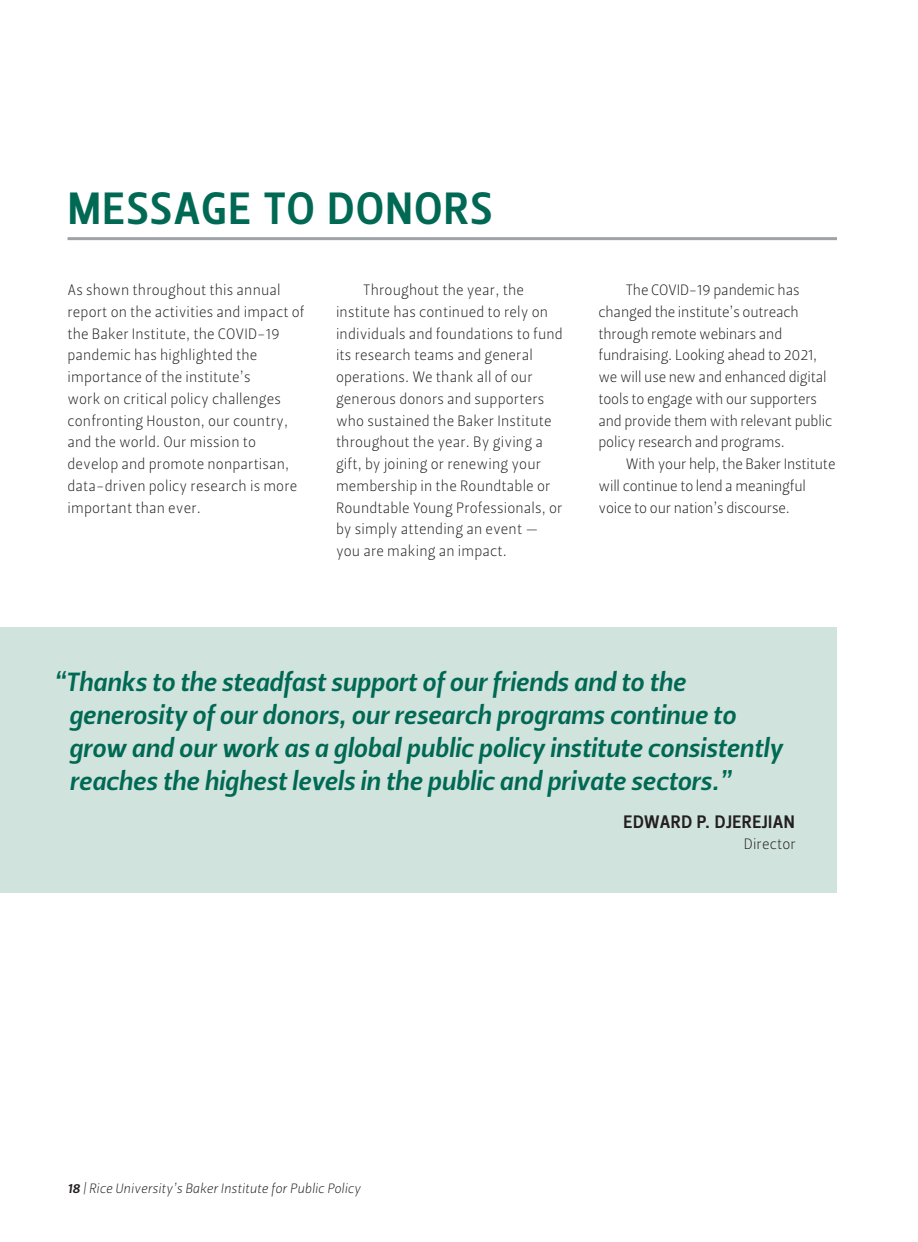
<style>
.page{position:relative;width:918px;height:1242px;background:#fff}
.page>*{position:absolute;margin:0;border:0;box-sizing:border-box;transform-origin:0 0}
.Rice_Section_name{font:45px "Leitura Sans Grot 3";letter-spacing:.035em;color:#006954}
.PULL_QUOTE_LARGE{font:26.25px/33px "Leitura Sans Italic 3";color:#006954}
.t1{font:18px "Leitura Sans Grot 3";letter-spacing:.025em;color:#231f20}
.BODY_BASIC{font:15px/21.8px "Leitura Sans Grot 1";letter-spacing:.01em;color:#231f20}
.BODY_BASIC-2{font:15px/21.8px "Leitura Sans Grot 1";letter-spacing:-.01em;color:#231f20}
.t2{font:13.5px "Leitura Sans Italic 1";color:#231f20}
.s1{font-family:"Leitura Sans Italic 3"}
</style>
<div class="page">
<hr style="left:68px;top:237px;width:769px;height:3px;background:#9fa3a6">
<div style="left:0;top:627px;width:837px;height:265px;background:#d1e3dd"></div>
<p class="Rice_Section_name" style="left:68px;top:182px;width:426px">MESSAGE TO DONORS</p>
<p class="BODY_BASIC" style="left:68px;top:279px;width:239px">As shown throughout this annual report on the activities and impact of the Baker Institute, the COVID-19 pandemic has highlighted the importance of the institute’s<br>work on critical policy challenges confronting Houston, our country, and the world. Our mission to develop and promote nonpartisan, data-driven policy research is more important than ever.</p>
<p class="BODY_BASIC" style="left:336px;top:279px;width:228px;text-indent:27px">Throughout the year, the institute has continued to rely on individuals and foundations to fund its research teams and general operations. We thank all of our generous donors and supporters who sustained the Baker Institute throughout the year. By giving a gift, by joining or renewing your membership in the Roundtable or<br>Roundtable Young Professionals, or by simply attending an event — you are making an impact.</p>
<p class="BODY_BASIC-2" style="left:598px;top:279px;width:235px;text-indent:27px">The COVID-19 pandemic has changed the institute’s outreach through remote webinars and fundraising. Looking ahead to 2021, we will use new and enhanced digital tools to engage with our supporters and provide them with relevant public policy research and programs.</p>
<p class="BODY_BASIC-2" style="left:598px;top:453px;width:239px;text-indent:27px">With your help, the Baker Institute will continue to lend a meaningful voice to our nation’s discourse.</p>
<p class="PULL_QUOTE_LARGE" style="left:69px;top:666px;width:715px;text-indent:-15px">“Thanks to the steadfast support of our friends and to the generosity of our donors, our research programs continue to grow and our work as a global public policy institute consistently reaches the highest levels in the public and private sectors.”</p>
<p class="t1" style="left:624px;top:811px;width:173px">EDWARD P. DJEREJIAN</p>
<p class="BODY_BASIC" style="left:744px;top:833px;width:53px">Director</p>
<p class="t2" style="left:68px;top:1181px;width:295px"><span class="s1">18</span> | Rice University’s Baker Institute for Public Policy</p>
</div>
